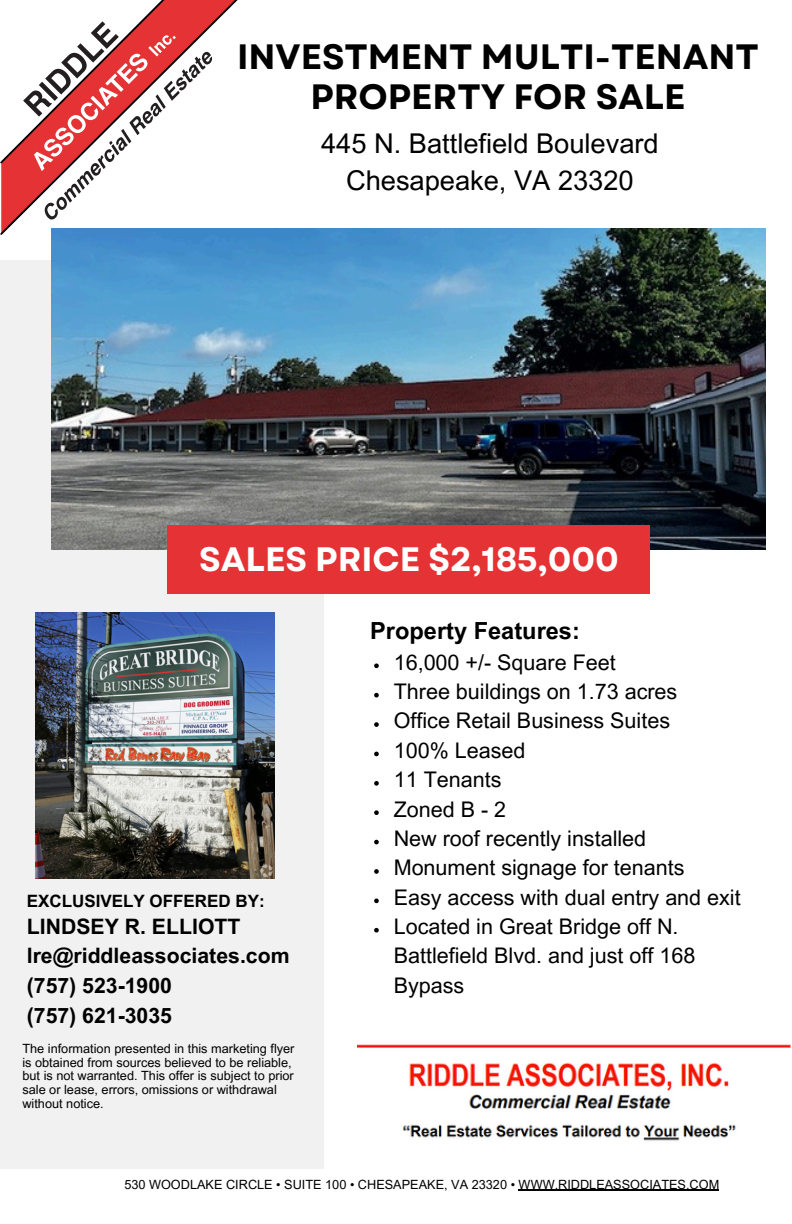
<style>
.page{position:relative;width:792px;height:1224px;background:#fff}
.page>*{position:absolute;margin:0;border:0;box-sizing:border-box;transform-origin:0 0}
.t1{font:700 35.2px/40.4px "Garet";color:#000;text-align:center}
.t2{font:700 33.8px "Garet";color:#fff}
.t3{font:27.2px/37.6px "Arial MT Pro";color:#000;text-align:center}
.t4{font:700 23.6px "Arial MT Pro";color:#000}
.t5{font:21.6px/29.4px "Arial MT Pro";color:#000}
.t6{font:700 21.2px/29.8px "Arial MT Pro";color:#000}
.t7{font:700 17px "Arial MT Pro";color:#000}
.t8{font:12.8px/13.8px "Arial MT Pro";color:#000}
</style>
<div class="page">
<div style="left:0;top:261px;width:323px;height:908px;background:#f1f1f1"></div>
<svg style="left:0;top:0;width:238px;height:235px"></svg>
<svg style="left:0;top:0;width:212px;height:220px"></svg>
<img style="left:357px;top:1044px;width:434px;height:97px">
<img style="left:52px;top:228px;width:714px;height:321px">
<div style="left:168px;top:526px;width:482px;height:68px;background:#e53235"></div>
<img style="left:36px;top:612px;width:238px;height:267px">
<svg style="left:374px;top:663px;width:5px;height:5px"></svg>
<svg style="left:374px;top:693px;width:5px;height:5px"></svg>
<svg style="left:374px;top:722px;width:5px;height:5px"></svg>
<svg style="left:374px;top:752px;width:5px;height:4px"></svg>
<svg style="left:374px;top:781px;width:5px;height:5px"></svg>
<svg style="left:374px;top:810px;width:5px;height:5px"></svg>
<svg style="left:374px;top:840px;width:5px;height:4px"></svg>
<svg style="left:374px;top:869px;width:5px;height:5px"></svg>
<svg style="left:374px;top:899px;width:5px;height:4px"></svg>
<svg style="left:374px;top:928px;width:5px;height:5px"></svg>
<hr style="left:519px;top:1190px;width:200px;height:1px;background:#000">
<p class="t1" style="left:237px;top:37px;width:523px">INVESTMENT MULTI-TENANT<br>PROPERTY FOR SALE</p>
<p class="t3" style="left:321px;top:128px;width:339px">445 N. Battlefield Boulevard<br>Chesapeake, VA 23320</p>
<p class="t2" style="left:199px;top:535px;width:421px">SALES PRICE $2,185,000</p>
<p class="t7" style="left:27px;top:894px;width:240px">EXCLUSIVELY OFFERED BY:</p>
<p class="t6" style="left:27px;top:914px;width:264px">LINDSEY R. ELLIOTT lre@riddleassociates.com (757) 523-1900<br>(757) 621-3035</p>
<p class="t8" style="left:22px;top:1043px;width:274px">The information presented in this marketing flyer is obtained from sources believed to be reliable, but is not warranted. This offer is subject to prior sale or lease, errors, omissions or withdrawal without notice.</p>
<h3 class="t4" style="left:370px;top:622px;width:211px">Property Features:</h3>
<p class="t5" style="left:394px;top:650px;width:223px">16,000 +/- Square Feet</p>
<p class="t5" style="left:394px;top:679px;width:285px">Three buildings on 1.73 acres</p>
<h3 class="t5" style="left:394px;top:709px;width:278px">Office Retail Business Suites</h3>
<p class="t5" style="left:394px;top:738px;width:133px">100% Leased</p>
<p class="t5" style="left:394px;top:768px;width:109px">11 Tenants</p>
<p class="t5" style="left:394px;top:797px;width:114px">Zoned B - 2</p>
<p class="t5" style="left:394px;top:826px;width:254px">New roof recently installed</p>
<p class="t5" style="left:394px;top:856px;width:292px">Monument signage for tenants</p>
<p class="t5" style="left:394px;top:885px;width:348px">Easy access with dual entry and exit</p>
<p class="t5" style="left:394px;top:915px;width:303px">Located in Great Bridge off N.<br>Battlefield Blvd. and just off 168<br>Bypass</p>
<p class="t8" style="left:124px;top:1179px;width:596px">530 WOODLAKE CIRCLE • SUITE 100 • CHESAPEAKE, VA 23320 • WWW.RIDDLEASSOCIATES.COM</p>
</div>
